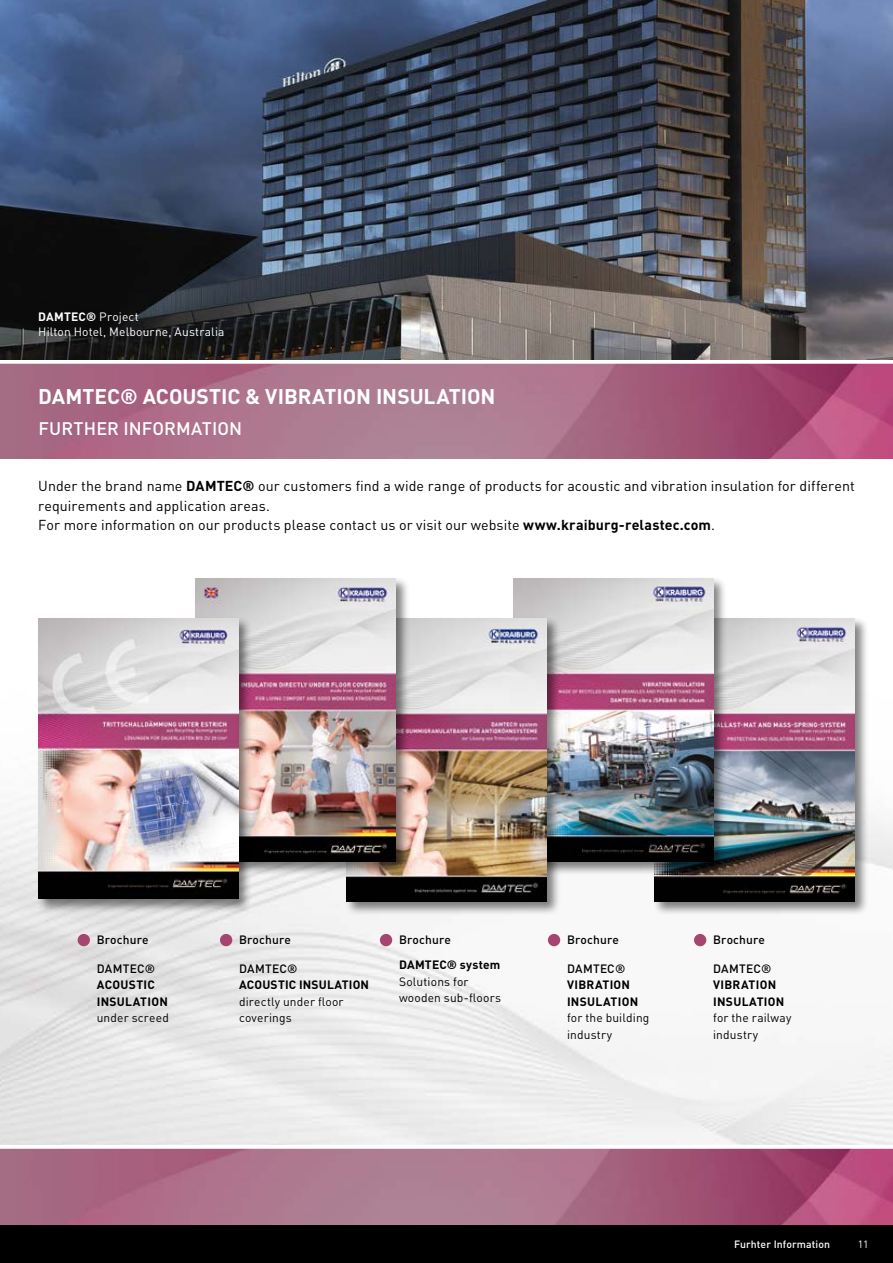
<style>
.page{position:relative;width:893px;height:1263px;background:#fff}
.page>*{position:absolute;margin:0;border:0;box-sizing:border-box;transform-origin:0 0}
.t1{font:700 21px "DIN Pro";letter-spacing:-.005em;color:#fff}
.t2{font:500 18px "DIN Pro";letter-spacing:.005em;color:#fff}
.t3{font:14.25px/19.5px "DIN Pro";letter-spacing:.005em;color:#000}
.t4{font:12px/16.5px "DIN Pro";letter-spacing:.015em;color:#000}
.t5{font:700 12px/16.5px "DIN Pro";letter-spacing:.025em;color:#000}
.t6{font:500 12px "DIN Pro";letter-spacing:.015em;color:#000}
.t7{font:12px/14.4px "DIN Pro";letter-spacing:.01em;color:#fff}
.t8{font:500 10.5px "DIN Pro";letter-spacing:.01em;color:#fff}
.t9{font:10.5px "DIN Pro";color:#fff}
.s1{font-weight:700}
</style>
<div class="page">
<img style="left:0;top:805px;width:893px;height:339px">
<svg style="left:0;top:364px;width:893px;height:95px;background:#aa6784"></svg>
<div style="left:0;top:1225px;width:893px;height:38px;background:#000"></div>
<svg style="left:0;top:1149px;width:893px;height:76px;background:#a96784"></svg>
<div style="left:220px;top:934px;width:12px;height:12px;background:#a74571;border-radius:50%"></div>
<div style="left:380px;top:934px;width:12px;height:12px;background:#a74571;border-radius:50%"></div>
<div style="left:548px;top:934px;width:12px;height:12px;background:#a74571;border-radius:50%"></div>
<div style="left:694px;top:934px;width:12px;height:12px;background:#a74571;border-radius:50%"></div>
<img style="left:0;top:0;width:893px;height:359px">
<div style="left:652px;top:616px;width:217px;height:300px;background:#000;opacity:.5"></div>
<img style="left:655px;top:618px;width:200px;height:283px">
<div style="left:511px;top:576px;width:216px;height:300px;background:#000;opacity:.5"></div>
<img style="left:513px;top:578px;width:200px;height:283px">
<div style="left:344px;top:616px;width:217px;height:299px;background:#000;opacity:.5"></div>
<img style="left:346px;top:618px;width:200px;height:283px">
<div style="left:194px;top:576px;width:216px;height:299px;background:#000;opacity:.5"></div>
<img style="left:196px;top:578px;width:200px;height:283px">
<div style="left:36px;top:616px;width:217px;height:297px;background:#000;opacity:.5"></div>
<img style="left:38px;top:618px;width:200px;height:281px">
<div style="left:78px;top:934px;width:12px;height:12px;background:#a74571;border-radius:50%"></div>
<p class="t7" style="left:38px;top:309px;width:188px"><span class="s1">DAMTEC®</span> Project<br>Hilton Hotel, Melbourne, Australia</p>
<h1 class="t1" style="left:38px;top:382px;width:459px">DAMTEC® ACOUSTIC &amp; VIBRATION INSULATION</h1>
<p class="t2" style="left:38px;top:416px;width:205px">FURTHER INFORMATION</p>
<p class="t3" style="left:38px;top:476px;width:818px">Under the brand name <span class="s1">DAMTEC®</span> our customers find a wide range of products for acoustic and vibration insulation for different requirements and application areas.<br>For more information on our products please contact us or visit our website <span class="s1">www.kraiburg-relastec.com</span>.</p>
<p class="t6" style="left:97px;top:931px;width:53px">Brochure</p>
<p class="t6" style="left:97px;top:960px;width:60px">DAMTEC®</p>
<p class="t5" style="left:97px;top:976px;width:73px">ACOUSTIC<br>INSULATION</p>
<p class="t4" style="left:97px;top:1009px;width:74px">under screed</p>
<p class="t6" style="left:239px;top:931px;width:53px">Brochure</p>
<p class="t6" style="left:239px;top:960px;width:60px">DAMTEC®</p>
<p class="t5" style="left:239px;top:976px;width:132px">ACOUSTIC INSULATION</p>
<p class="t4" style="left:239px;top:992px;width:106px">directly under floor coverings</p>
<p class="t6" style="left:399px;top:931px;width:53px">Brochure</p>
<p class="t5" style="left:399px;top:956px;width:103px">DAMTEC® system</p>
<p class="t4" style="left:399px;top:973px;width:104px">Solutions for wooden sub-floors</p>
<p class="t6" style="left:567px;top:931px;width:53px">Brochure</p>
<p class="t6" style="left:567px;top:960px;width:60px">DAMTEC®</p>
<p class="t5" style="left:567px;top:976px;width:73px">VIBRATION<br>INSULATION</p>
<p class="t4" style="left:567px;top:1009px;width:84px">for the building industry</p>
<p class="t6" style="left:713px;top:931px;width:53px">Brochure</p>
<p class="t6" style="left:713px;top:960px;width:60px">DAMTEC®</p>
<p class="t5" style="left:713px;top:976px;width:73px">VIBRATION<br>INSULATION</p>
<p class="t4" style="left:713px;top:1009px;width:80px">for the railway industry</p>
<p class="t8" style="left:734px;top:1237px;width:97px">Furhter Information</p>
<p class="t9" style="left:858px;top:1237px;width:12px">11</p>
</div>
